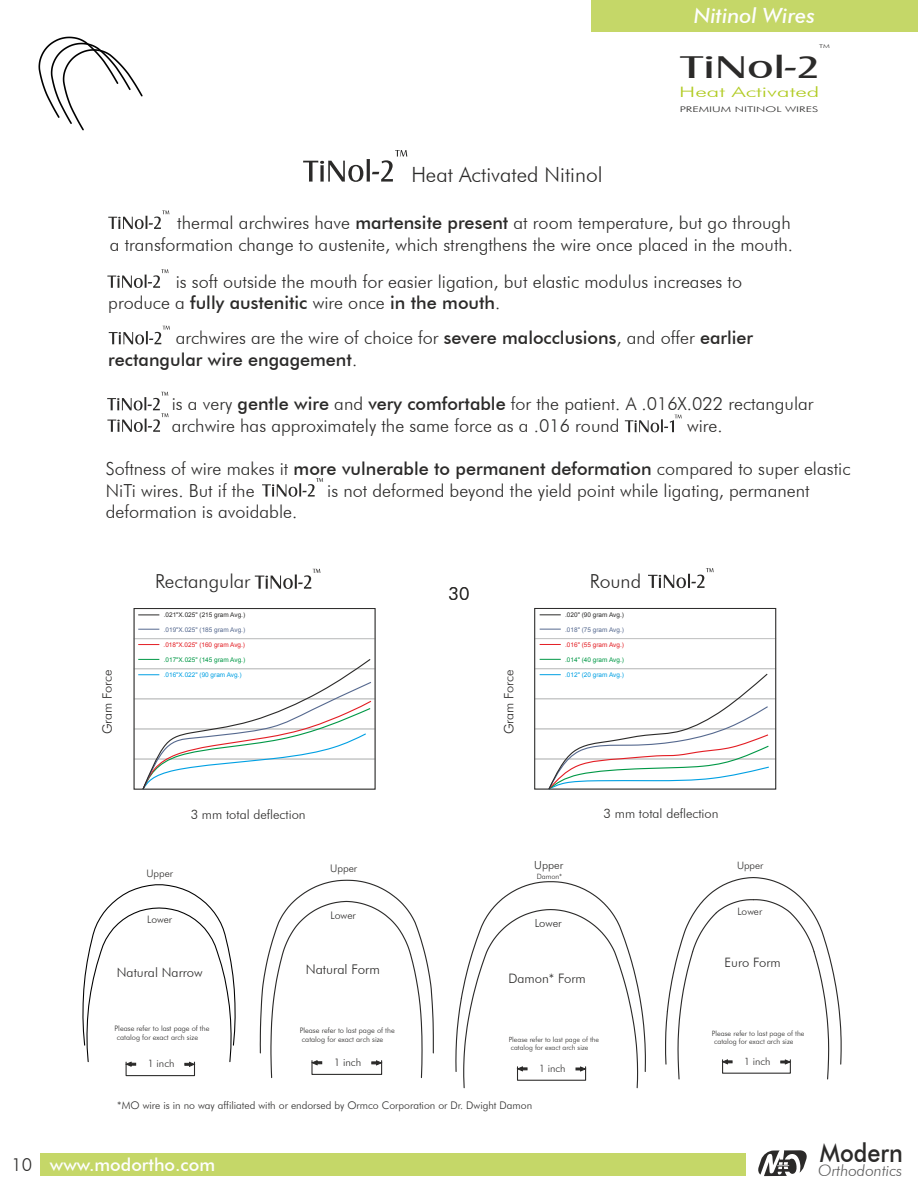
<style>
.page{position:relative;width:918px;height:1188px;background:#fff}
.page>*{position:absolute;margin:0;border:0;box-sizing:border-box;transform-origin:0 0}
.t1{font:32.4px "Castle T";color:#2b2a29;scale:1.47 1}
.t2{font:500 26.25px "Futura BT";color:#2b2a29;scale:.89 1}
.t3{font:300 21px "Futura BT";color:#2b2a29}
.t4{font:italic 500 21px "Futura BT";color:#fefefe}
.t5{font:300 19.35px "Futura BT";color:#2b2a29}
.t6{font:300 18px/21.6px "Futura BT";color:#2b2a29}
.t7{font:500 18px/21.6px "Futura BT";color:#2b2a29}
.t8{font:500 18px "Futura BT";color:#fefefe}
.t9{font:italic 300 15.75px "Futura BT";color:#5b5b5b}
.t10{font:300 14.4px "Futura BT";color:#b1cb22;scale:1.61 1}
.t11{font:300 13.35px "Futura BT";color:#2b2a29}
.t12{font:300 13.05px "Futura BT";color:#2b2a29}
.t13{font:300 12.9px "Futura BT";color:#2b2a29}
.t14{font:300 11.25px "Futura BT";color:#2b2a29}
.t15{font:300 10.5px "Futura BT";color:#2b2a29}
.t16{font:300 10.35px "Futura BT";color:#2b2a29}
.t17{font:300 10.2px "Futura BT";color:#2b2a29}
.t18{font:300 7.8px "Futura BT";color:#2b2a29;scale:1.6 1}
.t19{font:300 7.5px/9px "Futura BT";color:#2b2a29}
.t20{font:300 7.35px/8.7px "Futura BT";color:#2b2a29}
.t21{font:300 7.2px/8.6px "Futura BT";color:#2b2a29}
.t22{font:6.45px "Arial";color:#2b2a29}
.t23{font:6.45px "Arial";color:#56698f}
.t24{font:6.45px "Arial";color:#e31e24}
.t25{font:6.45px "Arial";color:#009846}
.t26{font:6.45px "Arial";color:#00a0e3}
.t27{font:300 5.25px "Futura BT";color:#2b2a29;scale:1.52 1}
.s1{font-weight:500}
.s2{font-weight:300}
</style>
<div class="page">
<svg style="left:303px;top:150px;width:104px;height:32px"></svg>
<svg style="left:255px;top:569px;width:65px;height:20px"></svg>
<svg style="left:648px;top:568px;width:66px;height:20px"></svg>
<svg style="left:108px;top:210px;width:61px;height:19px"></svg>
<div style="left:534px;top:608px;width:242px;height:31px;border:1px solid #c5c6c6"></div>
<div style="left:534px;top:668px;width:242px;height:31px;border:1px solid #c5c6c6"></div>
<svg style="left:540px;top:614px;width:21px;height:1px"></svg>
<svg style="left:540px;top:629px;width:21px;height:1px"></svg>
<svg style="left:540px;top:644px;width:21px;height:1px"></svg>
<svg style="left:540px;top:659px;width:21px;height:1px"></svg>
<div style="left:534px;top:608px;width:242px;height:182px;border:1px solid #2b2a29"></div>
<svg style="left:540px;top:673px;width:230px;height:117px"></svg>
<div style="left:134px;top:638px;width:242px;height:31px;border:1px solid #c5c6c6"></div>
<div style="left:134px;top:608px;width:242px;height:31px;border:1px solid #c5c6c6"></div>
<div style="left:134px;top:608px;width:242px;height:182px;border:1px solid #2b2a29"></div>
<svg style="left:138px;top:614px;width:21px;height:1px"></svg>
<svg style="left:138px;top:629px;width:21px;height:1px"></svg>
<svg style="left:138px;top:644px;width:21px;height:1px"></svg>
<svg style="left:138px;top:658px;width:234px;height:132px"></svg>
<svg style="left:625px;top:415px;width:57px;height:17px"></svg>
<svg style="left:109px;top:326px;width:61px;height:18px"></svg>
<svg style="left:107px;top:269px;width:62px;height:19px"></svg>
<svg style="left:107px;top:392px;width:62px;height:40px"></svg>
<svg style="left:262px;top:478px;width:61px;height:19px"></svg>
<div style="left:591px;top:0;width:327px;height:31px;background:#c5d768"></div>
<svg style="left:758px;top:1150px;width:49px;height:26px"></svg>
<div style="left:40px;top:1154px;width:706px;height:22px;background:#c5d768"></div>
<svg style="left:38px;top:36px;width:105px;height:95px"></svg>
<svg style="left:665px;top:877px;width:177px;height:203px"></svg>
<svg style="left:455px;top:881px;width:191px;height:208px"></svg>
<div style="left:126px;top:1062px;width:69px;height:14px;border:1px solid #2b2a29"></div>
<svg style="left:82px;top:884px;width:154px;height:182px"></svg>
<svg style="left:259px;top:879px;width:175px;height:275px"></svg>
<p class="t4" style="left:694px;top:7px;width:123px">Nitinol Wires</p>
<p class="t27" style="left:819px;top:44px;width:9px">TM</p>
<h1 class="t1" style="left:681px;top:51px;width:96px">TiNol-2</h1>
<p class="t10" style="left:679px;top:86px;width:89px">Heat Activated</p>
<p class="t3" style="left:411px;top:166px;width:193px">Heat Activated Nitinol</p>
<p class="t18" style="left:680px;top:106px;width:88px">PREMIUM NITINOL WIRES</p>
<p class="t6" style="left:110px;top:214px;width:685px;text-align:right">thermal archwires have <span class="s1">martensite present</span> at room temperature, but go through<br>a transformation change to austenite, which strengthens the wire once placed in the mouth.</p>
<p class="t6" style="left:108px;top:272px;width:635px;text-indent:67px">is soft outside the mouth for easier ligation, but elastic modulus increases to produce a <span class="s1">fully austenitic</span> wire once <span class="s1">in the mouth</span>.</p>
<p class="t7" style="left:108px;top:329px;width:646px;text-indent:67px"><span class="s2">archwires are the wire of choice for</span> severe malocclusions<span class="s2">, and offer</span> earlier rectangular wire engagement<span class="s2">.</span></p>
<p class="t6" style="left:172px;top:395px;width:643px">is a very <span class="s1">gentle wire</span> and <span class="s1">very comfortable</span> for the patient. A .016X.022 rectangular archwire has approximately the same force as a .016 round</p>
<p class="t6" style="left:687px;top:416px;width:37px">wire.</p>
<p class="t6" style="left:106px;top:460px;width:746px">Softness of wire makes it <span class="s1">more vulnerable to permanent deformation</span> compared to super elastic<br>NiTi wires. But if the</p>
<p class="t6" style="left:327px;top:481px;width:484px">is not deformed beyond the yield point while ligating, permanent</p>
<p class="t6" style="left:106px;top:503px;width:193px">deformation is avoidable.</p>
<p class="t13" style="left:102px;top:734px;width:67px;rotate:-90deg">Gram Force</p>
<p class="t5" style="left:155px;top:573px;width:97px">Rectangular</p>
<p class="t22" style="left:164px;top:613px;width:83px">.021"X.025" (215 gram Avg.)</p>
<p class="t23" style="left:164px;top:627px;width:83px">.019"X.025" (185 gram Avg.)</p>
<p class="t24" style="left:164px;top:642px;width:83px">.018"X.025" (160 gram Avg.)</p>
<p class="t25" style="left:164px;top:657px;width:83px">.017"X.025" (145 gram Avg.)</p>
<p class="t26" style="left:164px;top:672px;width:79px">.016"X.022" (90 gram Avg.)</p>
<p class="t6" style="left:449px;top:585px;width:22px">30</p>
<p class="t13" style="left:504px;top:734px;width:67px;rotate:-90deg">Gram Force</p>
<p class="t5" style="left:590px;top:573px;width:53px">Round</p>
<p class="t22" style="left:565px;top:613px;width:60px">.020" (90 gram Avg.)</p>
<p class="t23" style="left:565px;top:627px;width:60px">.018" (75 gram Avg.)</p>
<p class="t24" style="left:565px;top:642px;width:60px">.016" (55 gram Avg.)</p>
<p class="t25" style="left:565px;top:657px;width:60px">.014" (40 gram Avg.)</p>
<p class="t26" style="left:565px;top:672px;width:60px">.012" (20 gram Avg.)</p>
<p class="t6" style="left:12px;top:1156px;width:22px">10</p>
<p class="t13" style="left:191px;top:809px;width:116px">3 mm total deflection</p>
<p class="t13" style="left:604px;top:808px;width:116px">3 mm total deflection</p>
<p class="t16" style="left:146px;top:869px;width:28px">Upper</p>
<p class="t16" style="left:147px;top:915px;width:26px">Lower</p>
<p class="t15" style="left:330px;top:864px;width:29px">Upper</p>
<p class="t15" style="left:331px;top:911px;width:27px">Lower</p>
<p class="t14" style="left:534px;top:861px;width:30px">Upper</p>
<p class="t20" style="left:537px;top:872px;width:27px">Damon*</p>
<p class="t14" style="left:535px;top:918px;width:28px">Lower</p>
<p class="t17" style="left:737px;top:862px;width:28px">Upper</p>
<p class="t17" style="left:738px;top:907px;width:26px">Lower</p>
<p class="t12" style="left:117px;top:967px;width:87px">Natural Narrow</p>
<p class="t11" style="left:306px;top:964px;width:76px">Natural Form</p>
<p class="t12" style="left:508px;top:973px;width:79px">Damon* Form</p>
<p class="t12" style="left:725px;top:957px;width:58px">Euro Form</p>
<p class="t19" style="left:115px;top:1024px;width:96px">Please refer to last page of the catalog for exact arch size</p>
<p class="t19" style="left:300px;top:1027px;width:97px">Please refer to last page of the catalog for exact arch size</p>
<p class="t21" style="left:509px;top:1036px;width:92px">Please refer to last page of the catalog for exact arch size</p>
<p class="t20" style="left:712px;top:1029px;width:94px">Please refer to last page of the catalog for exact arch size</p>
<p class="t16" style="left:148px;top:1059px;width:28px">1 inch</p>
<p class="t15" style="left:334px;top:1058px;width:29px">1 inch</p>
<p class="t17" style="left:539px;top:1064px;width:28px">1 inch</p>
<p class="t17" style="left:744px;top:1057px;width:28px">1 inch</p>
<p class="t15" style="left:117px;top:1101px;width:416px">*MO wire is in no way affiliated with or endorsed by Ormco Corporation or Dr. Dwight Damon</p>
<h2 class="t2" style="left:820px;top:1142px;width:95px">Modern</h2>
<p class="t8" style="left:50px;top:1157px;width:167px">www.modortho.com</p>
<p class="t9" style="left:818px;top:1164px;width:86px">Orthodontics</p>
</div>
